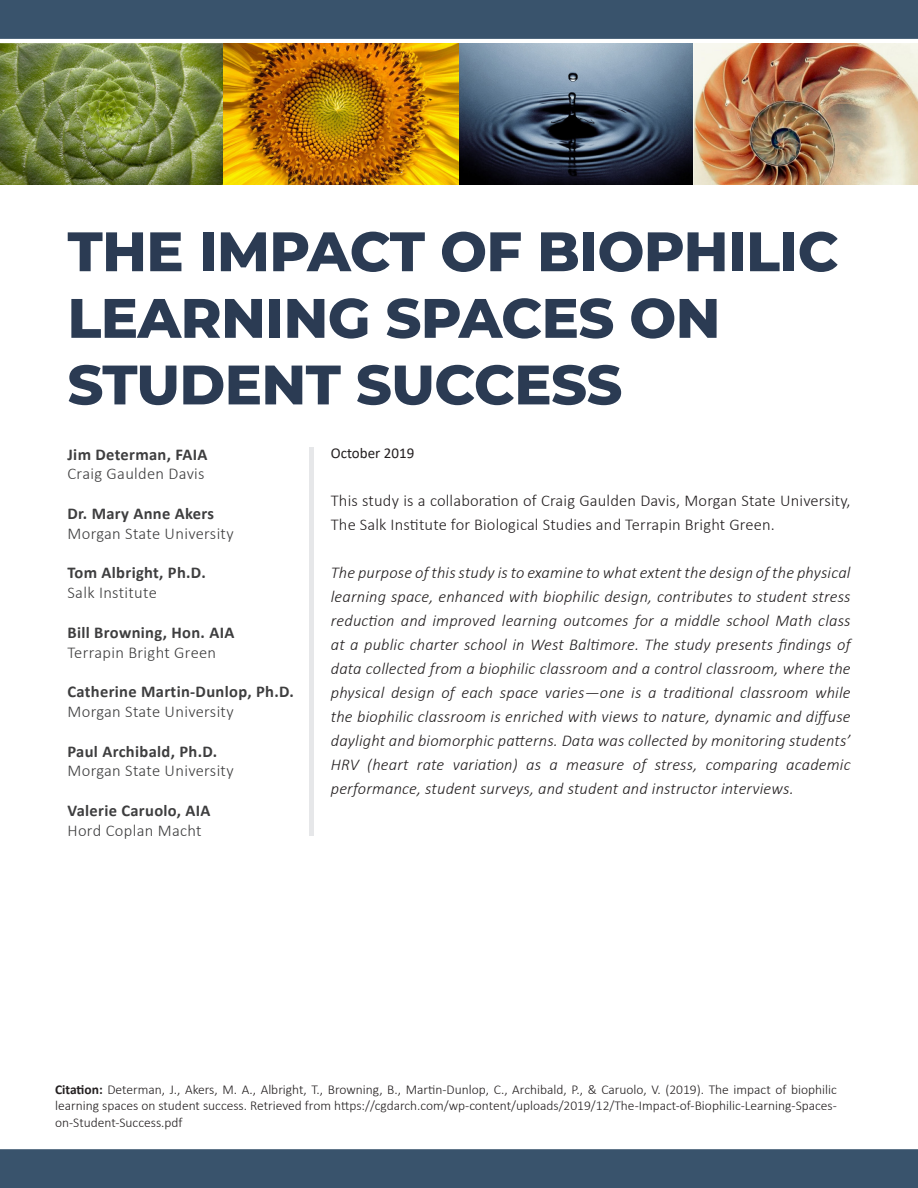
<style>
.page{position:relative;width:918px;height:1188px;background:#fff}
.page>*{position:absolute;margin:0;border:0;box-sizing:border-box;transform-origin:0 0}
.t1{font:800 55.5px/66.6px "Montserrat";letter-spacing:-.01em;color:#2b3b53}
.t2{font:italic 300 16.5px/24px "Calibri";letter-spacing:.01em;color:#231f20;text-align:justify}
.t3{font:700 16.5px "Calibri";letter-spacing:.02em;color:#3e3e3f}
.t4{font:300 16.5px "Calibri";letter-spacing:.02em;color:#3e3e3f}
.t5{font:300 16.5px/24px "Calibri";letter-spacing:.01em;color:#231f20}
.t6{font:15px "Calibri";color:#231f20}
.t7{font:300 13.5px/16.2px "Calibri";color:#231f20;text-align:justify}
.s1{font-weight:700}
</style>
<div class="page">
<hr style="left:310px;top:447px;width:4px;height:389px;background:#e6e7e9">
<img style="left:0;top:43px;width:918px;height:142px">
<div style="left:0;top:1149px;width:918px;height:39px;background:#39536c"></div>
<div style="left:0;top:0;width:918px;height:39px;background:#39536c"></div>
<p class="t1" style="left:68px;top:215px;width:773px">THE IMPACT OF BIOPHILIC<br>LEARNING SPACES ON</p>
<p class="t1" style="left:68px;top:348px;width:556px">STUDENT SUCCESS</p>
<p class="t3" style="left:68px;top:442px;width:141px">Jim Determan, FAIA</p>
<p class="t4" style="left:68px;top:464px;width:139px">Craig Gaulden Davis</p>
<p class="t3" style="left:68px;top:502px;width:148px">Dr. Mary Anne Akers</p>
<p class="t4" style="left:68px;top:523px;width:168px">Morgan State University</p>
<p class="t3" style="left:68px;top:561px;width:140px">Tom Albright, Ph.D.</p>
<p class="t4" style="left:68px;top:583px;width:91px">Salk Institute</p>
<p class="t3" style="left:68px;top:621px;width:168px">Bill Browning, Hon. AIA</p>
<p class="t4" style="left:68px;top:642px;width:150px">Terrapin Bright Green</p>
<p class="t3" style="left:68px;top:680px;width:228px">Catherine Martin-Dunlop, Ph.D.</p>
<p class="t4" style="left:68px;top:701px;width:168px">Morgan State University</p>
<p class="t3" style="left:68px;top:739px;width:151px">Paul Archibald, Ph.D.</p>
<p class="t4" style="left:68px;top:761px;width:168px">Morgan State University</p>
<p class="t3" style="left:68px;top:799px;width:145px">Valerie Caruolo, AIA</p>
<p class="t4" style="left:68px;top:820px;width:136px">Hord Coplan Macht</p>
<p class="t6" style="left:331px;top:443px;width:85px">October 2019</p>
<p class="t5" style="left:331px;top:489px;width:521px">This study is a collaboration of Craig Gaulden Davis, Morgan State University,<br>The Salk Institute for Biological Studies and Terrapin Bright Green.</p>
<p class="t2" style="left:331px;top:561px;width:521px">The purpose of this study is to examine to what extent the design of the physical learning space, enhanced with biophilic design, contributes to student stress reduction and improved learning outcomes for a middle school Math class at a public charter school in West Baltimore. The study presents findings of data collected from a biophilic classroom and a control classroom, where the physical design of each space varies—one is a traditional classroom while the biophilic classroom is enriched with views to nature, dynamic and diffuse daylight and biomorphic patterns. Data was collected by monitoring students’ HRV (heart rate variation) as a measure of stress, comparing academic performance, student surveys, and student and instructor interviews.</p>
<p class="t7" style="left:55px;top:1082px;width:783px"><span class="s1">Citation:</span> Determan, J., Akers, M. A., Albright, T., Browning, B., Martin-Dunlop, C., Archibald, P., &amp; Caruolo, V. (2019). The impact of biophilic learning spaces on student success. Retrieved from https://cgdarch.com/wp-content/uploads/2019/12/The-Impact-of-Biophilic-Learning-Spaces&shy;on-Student-Success.pdf</p>
</div>
